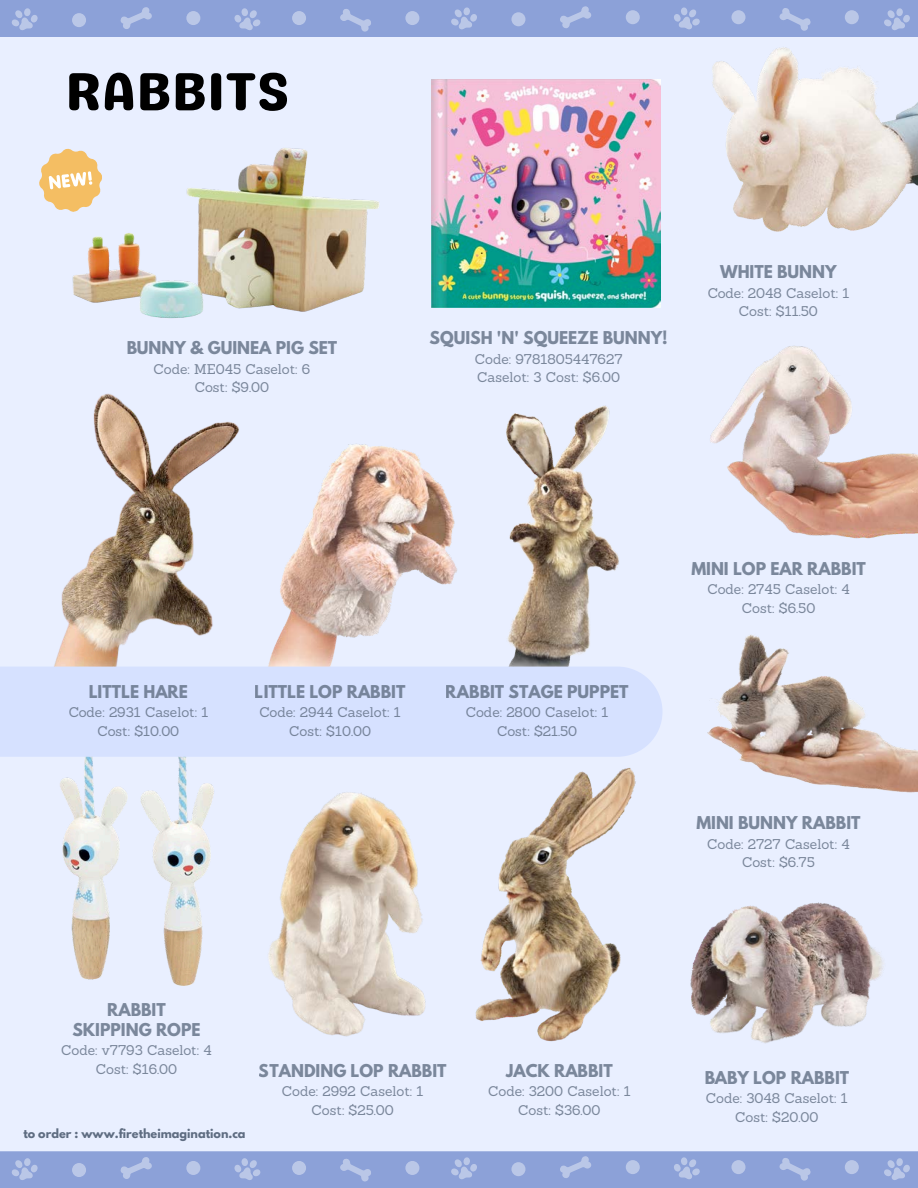
<style>
.page{position:relative;width:918px;height:1188px;background:#8ca1d8}
.page>*{position:absolute;margin:0;border:0;box-sizing:border-box;transform-origin:0 0}
.t1{font:53.7px "Genty Sans";color:#000}
.t2{font:700 15.75px/20.2px "League Spartan";color:#5f6d82;text-align:center}
.t3{font:13.65px/18.5px "Sanchez";color:#5f6d82;text-align:center}
.t4{font:700 11.25px "League Spartan";color:#5f6d82}
</style>
<div class="page">
<div style="left:0;top:37px;width:918px;height:1114px;background:#e9efff"></div>
<img style="left:0;top:757px;width:324px;height:228px">
<svg style="left:338px;top:9px;width:36px;height:29px"></svg>
<svg style="left:12px;top:8px;width:26px;height:22px"></svg>
<div style="left:72px;top:13px;width:14px;height:14px;background:#bac7e7;border-radius:50%"></div>
<svg style="left:234px;top:8px;width:26px;height:22px"></svg>
<svg style="left:120px;top:7px;width:32px;height:22px"></svg>
<div style="left:186px;top:11px;width:14px;height:14px;background:#bac7e7;border-radius:50%"></div>
<div style="left:292px;top:11px;width:14px;height:14px;background:#bac7e7;border-radius:50%"></div>
<div style="left:405px;top:11px;width:14px;height:14px;background:#bac7e7;border-radius:50%"></div>
<svg style="left:780px;top:8px;width:12px;height:7px"></svg>
<svg style="left:451px;top:7px;width:26px;height:22px"></svg>
<div style="left:511px;top:12px;width:14px;height:14px;background:#bac7e7;border-radius:50%"></div>
<svg style="left:674px;top:7px;width:22px;height:21px"></svg>
<svg style="left:560px;top:6px;width:31px;height:22px"></svg>
<div style="left:626px;top:10px;width:14px;height:14px;background:#bac7e7;border-radius:50%"></div>
<svg style="left:731px;top:10px;width:15px;height:14px"></svg>
<div style="left:845px;top:10px;width:14px;height:14px;background:#bac7e7;border-radius:50%"></div>
<svg style="left:887px;top:8px;width:16px;height:7px"></svg>
<svg style="left:340px;top:1159px;width:31px;height:23px"></svg>
<svg style="left:12px;top:1158px;width:26px;height:22px"></svg>
<div style="left:72px;top:1163px;width:14px;height:14px;background:#bac7e7;border-radius:50%"></div>
<svg style="left:234px;top:1158px;width:26px;height:22px"></svg>
<svg style="left:118px;top:1149px;width:37px;height:30px"></svg>
<div style="left:186px;top:1161px;width:14px;height:14px;background:#bac7e7;border-radius:50%"></div>
<div style="left:292px;top:1161px;width:14px;height:14px;background:#bac7e7;border-radius:50%"></div>
<div style="left:405px;top:1161px;width:14px;height:14px;background:#bac7e7;border-radius:50%"></div>
<svg style="left:777px;top:1151px;width:36px;height:30px"></svg>
<svg style="left:451px;top:1157px;width:26px;height:22px"></svg>
<div style="left:511px;top:1162px;width:14px;height:14px;background:#bac7e7;border-radius:50%"></div>
<svg style="left:674px;top:1157px;width:25px;height:22px"></svg>
<svg style="left:557px;top:1149px;width:37px;height:29px"></svg>
<div style="left:626px;top:1160px;width:14px;height:14px;background:#bac7e7;border-radius:50%"></div>
<div style="left:731px;top:1160px;width:15px;height:14px;background:#bac7e7;border-radius:50%"></div>
<div style="left:845px;top:1160px;width:14px;height:14px;background:#bac7e7;border-radius:50%"></div>
<svg style="left:884px;top:1158px;width:26px;height:22px"></svg>
<img style="left:291px;top:418px;width:124px;height:249px">
<img style="left:671px;top:886px;width:230px;height:184px">
<img style="left:675px;top:308px;width:243px;height:281px">
<img style="left:686px;top:15px;width:232px;height:258px">
<img style="left:415px;top:402px;width:284px;height:268px">
<img style="left:0;top:386px;width:291px;height:281px">
<img style="left:432px;top:80px;width:228px;height:228px">
<img style="left:680px;top:589px;width:238px;height:284px">
<img style="left:62px;top:115px;width:324px;height:219px">
<img style="left:410px;top:764px;width:281px;height:281px">
<div style="left:0;top:667px;width:662px;height:90px;background:#d6e1ff"></div>
<img style="left:237px;top:769px;width:229px;height:281px">
<svg style="left:35px;top:145px;width:71px;height:71px"></svg>
<p class="t1" style="left:65px;top:59px;width:225px">RABBITS</p>
<p class="t2" style="left:126px;top:340px;width:212px">BUNNY &amp; GUINEA PIG SET</p>
<p class="t3" style="left:154px;top:359px;width:158px">Code: ME045 Caselot: 6<br>Cost: $9.00</p>
<p class="t2" style="left:430px;top:330px;width:240px">SQUISH 'N' SQUEEZE BUNNY!</p>
<p class="t3" style="left:475px;top:349px;width:149px;text-align:left">Code: 9781805447627<br>Caselot: 3 Cost: $6.00</p>
<p class="t2" style="left:720px;top:264px;width:118px">WHITE BUNNY</p>
<p class="t3" style="left:707px;top:284px;width:144px">Code: 2048 Caselot: 1<br>Cost: $11.50</p>
<p class="t2" style="left:89px;top:683px;width:101px">LITTLE HARE</p>
<p class="t3" style="left:68px;top:703px;width:141px">Code: 2931 Caselot: 1<br>Cost: $10.00</p>
<p class="t2" style="left:255px;top:683px;width:152px">LITTLE LOP RABBIT</p>
<p class="t3" style="left:259px;top:703px;width:143px">Code: 2944 Caselot: 1<br>Cost: $10.00</p>
<p class="t2" style="left:446px;top:683px;width:184px">RABBIT STAGE PUPPET</p>
<p class="t3" style="left:466px;top:703px;width:144px">Code: 2800 Caselot: 1<br>Cost: $21.50</p>
<p class="t2" style="left:72px;top:1001px;width:130px">RABBIT<br>SKIPPING ROPE</p>
<p class="t3" style="left:61px;top:1041px;width:152px">Code: v7793 Caselot: 4<br>Cost: $16.00</p>
<p class="t4" style="left:23px;top:1128px;width:224px">to order : www.firetheimagination.ca</p>
<p class="t2" style="left:259px;top:1062px;width:189px">STANDING LOP RABBIT</p>
<p class="t3" style="left:282px;top:1082px;width:143px">Code: 2992 Caselot: 1<br>Cost: $25.00</p>
<p class="t2" style="left:506px;top:1062px;width:108px">JACK RABBIT</p>
<p class="t3" style="left:488px;top:1082px;width:144px">Code: 3200 Caselot: 1<br>Cost: $36.00</p>
<p class="t2" style="left:691px;top:560px;width:176px">MINI LOP EAR RABBIT</p>
<p class="t3" style="left:707px;top:580px;width:144px">Code: 2745 Caselot: 4<br>Cost: $6.50</p>
<p class="t2" style="left:696px;top:815px;width:166px">MINI BUNNY RABBIT</p>
<p class="t3" style="left:707px;top:835px;width:144px">Code: 2727 Caselot: 4<br>Cost: $6.75</p>
<p class="t2" style="left:704px;top:1069px;width:146px">BABY LOP RABBIT</p>
<p class="t3" style="left:706px;top:1089px;width:144px">Code: 3048 Caselot: 1<br>Cost: $20.00</p>
</div>
